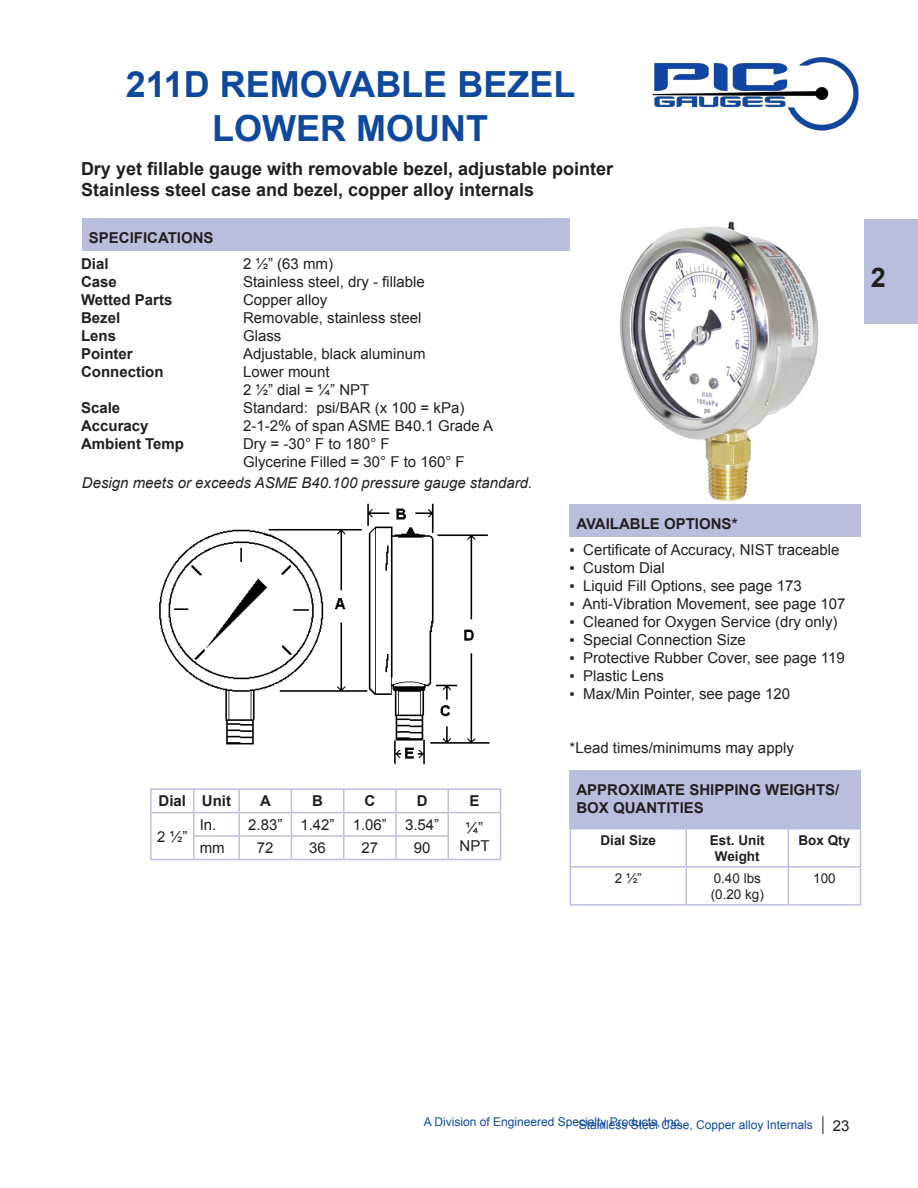
<style>
.page{position:relative;width:918px;height:1188px;background:#fff}
.page>*{position:absolute;margin:0;border:0;box-sizing:border-box;transform-origin:0 0}
.t1{font:700 36px "Arial";color:#0f499d}
.t2{font:700 27px "Arial";color:#231f20}
.t3{font:700 18px "Arial";color:#231f20}
.t4{font:15px "Arial";color:#231f20}
.t5{font:700 15px/18px "Arial";color:#231f20}
.t6{font:italic 15px "Arial";color:#231f20}
.t7{font:700 13.5px/16.2px "Arial";color:#231f20;text-align:center}
.t8{font:13.5px "Arial";color:#231f20}
.t9{font:12px "Arial";color:#0f499d}
</style>
<div class="page">
<img style="left:652px;top:57px;width:207px;height:74px">
<svg style="left:823px;top:1116px;width:1px;height:18px"></svg>
<div style="left:82px;top:219px;width:488px;height:32px;background:#babede"></div>
<div style="left:570px;top:505px;width:291px;height:32px;background:#babede"></div>
<div style="left:570px;top:770px;width:291px;height:58px;background:#babede"></div>
<img style="left:620px;top:221px;width:199px;height:281px">
<hr style="left:570px;top:828px;width:116px;height:2px;background:#babede">
<hr style="left:570px;top:830px;width:1px;height:36px;background:#babede">
<hr style="left:686px;top:828px;width:102px;height:2px;background:#babede">
<hr style="left:685px;top:830px;width:2px;height:36px;background:#babede">
<hr style="left:788px;top:828px;width:73px;height:2px;background:#babede">
<hr style="left:788px;top:830px;width:1px;height:36px;background:#babede">
<hr style="left:860px;top:830px;width:1px;height:36px;background:#babede">
<hr style="left:570px;top:866px;width:116px;height:2px;background:#babede">
<hr style="left:570px;top:868px;width:1px;height:36px;background:#babede">
<hr style="left:686px;top:866px;width:102px;height:2px;background:#babede">
<hr style="left:685px;top:868px;width:2px;height:36px;background:#babede">
<hr style="left:788px;top:866px;width:73px;height:2px;background:#babede">
<hr style="left:788px;top:868px;width:1px;height:36px;background:#babede">
<hr style="left:860px;top:868px;width:1px;height:36px;background:#babede">
<hr style="left:570px;top:904px;width:116px;height:2px;background:#babede">
<hr style="left:686px;top:904px;width:102px;height:2px;background:#babede">
<hr style="left:788px;top:904px;width:73px;height:2px;background:#babede">
<hr style="left:150px;top:788px;width:44px;height:2px;background:#babede">
<hr style="left:150px;top:790px;width:2px;height:22px;background:#babede">
<hr style="left:194px;top:788px;width:45px;height:2px;background:#babede">
<hr style="left:193px;top:790px;width:2px;height:22px;background:#babede">
<hr style="left:239px;top:788px;width:52px;height:2px;background:#babede">
<hr style="left:238px;top:790px;width:2px;height:22px;background:#babede">
<hr style="left:291px;top:788px;width:53px;height:2px;background:#babede">
<hr style="left:344px;top:788px;width:52px;height:2px;background:#babede">
<hr style="left:396px;top:788px;width:52px;height:2px;background:#babede">
<hr style="left:395px;top:790px;width:2px;height:22px;background:#babede">
<hr style="left:448px;top:788px;width:53px;height:2px;background:#babede">
<hr style="left:150px;top:812px;width:44px;height:1px;background:#babede">
<hr style="left:150px;top:813px;width:2px;height:23px;background:#babede">
<hr style="left:150px;top:836px;width:2px;height:23px;background:#babede">
<hr style="left:194px;top:812px;width:45px;height:1px;background:#babede">
<hr style="left:193px;top:813px;width:2px;height:22px;background:#babede">
<hr style="left:239px;top:812px;width:52px;height:1px;background:#babede">
<hr style="left:238px;top:813px;width:2px;height:22px;background:#babede">
<hr style="left:291px;top:812px;width:53px;height:1px;background:#babede">
<hr style="left:344px;top:812px;width:52px;height:1px;background:#babede">
<hr style="left:396px;top:812px;width:52px;height:1px;background:#babede">
<hr style="left:395px;top:813px;width:2px;height:22px;background:#babede">
<hr style="left:448px;top:812px;width:53px;height:1px;background:#babede">
<svg style="left:500px;top:790px;width:1px;height:69px"></svg>
<hr style="left:193px;top:835px;width:46px;height:2px;background:#babede">
<hr style="left:193px;top:837px;width:2px;height:22px;background:#babede">
<hr style="left:239px;top:835px;width:52px;height:2px;background:#babede">
<hr style="left:238px;top:837px;width:2px;height:22px;background:#babede">
<hr style="left:291px;top:835px;width:53px;height:2px;background:#babede">
<svg style="left:291px;top:790px;width:1px;height:69px"></svg>
<hr style="left:344px;top:835px;width:52px;height:2px;background:#babede">
<svg style="left:343px;top:790px;width:1px;height:69px"></svg>
<hr style="left:396px;top:835px;width:53px;height:2px;background:#babede">
<hr style="left:395px;top:837px;width:2px;height:22px;background:#babede">
<svg style="left:448px;top:790px;width:1px;height:69px"></svg>
<hr style="left:150px;top:859px;width:44px;height:1px;background:#babede">
<hr style="left:448px;top:859px;width:53px;height:1px;background:#babede">
<hr style="left:194px;top:859px;width:45px;height:1px;background:#babede">
<hr style="left:239px;top:859px;width:52px;height:1px;background:#babede">
<hr style="left:291px;top:859px;width:53px;height:1px;background:#babede">
<hr style="left:344px;top:859px;width:52px;height:1px;background:#babede">
<hr style="left:396px;top:859px;width:52px;height:1px;background:#babede">
<img style="left:159px;top:503px;width:331px;height:262px">
<div style="left:864px;top:219px;width:54px;height:105px;background:#babede"></div>
<p class="t1" style="left:126px;top:61px;width:451px">211D REMOVABLE BEZEL</p>
<p class="t1" style="left:212px;top:104px;width:277px">LOWER MOUNT</p>
<p class="t3" style="left:81px;top:156px;width:534px">Dry yet fillable gauge with removable bezel, adjustable pointer</p>
<p class="t3" style="left:81px;top:178px;width:455px">Stainless steel case and bezel, copper alloy internals</p>
<p class="t5" style="left:89px;top:230px;width:126px">SPECIFICATIONS</p>
<p class="t5" style="left:81px;top:255px;width:29px">Dial</p>
<p class="t4" style="left:243px;top:254px;width:92px">2 ½” (63 mm)</p>
<p class="t5" style="left:81px;top:273px;width:37px">Case</p>
<p class="t4" style="left:243px;top:272px;width:183px">Stainless steel, dry - fillable</p>
<p class="t5" style="left:81px;top:291px;width:93px">Wetted Parts</p>
<p class="t4" style="left:243px;top:290px;width:86px">Copper alloy</p>
<p class="t5" style="left:81px;top:309px;width:41px">Bezel</p>
<p class="t4" style="left:243px;top:308px;width:180px">Removable, stainless steel</p>
<p class="t5" style="left:81px;top:327px;width:37px">Lens</p>
<p class="t4" style="left:243px;top:326px;width:40px">Glass</p>
<p class="t5" style="left:81px;top:345px;width:53px">Pointer</p>
<p class="t4" style="left:243px;top:344px;width:184px">Adjustable, black aluminum</p>
<p class="t5" style="left:81px;top:363px;width:84px">Connection</p>
<p class="t4" style="left:243px;top:362px;width:88px">Lower mount</p>
<p class="t4" style="left:243px;top:380px;width:128px">2 ½” dial = ¼” NPT</p>
<p class="t5" style="left:81px;top:399px;width:41px">Scale</p>
<p class="t4" style="left:243px;top:398px;width:223px">Standard: psi/BAR (x 100 = kPa)</p>
<p class="t5" style="left:81px;top:417px;width:69px">Accuracy</p>
<p class="t4" style="left:243px;top:416px;width:252px">2-1-2% of span ASME B40.1 Grade A</p>
<p class="t5" style="left:81px;top:435px;width:105px">Ambient Temp</p>
<p class="t4" style="left:243px;top:434px;width:148px">Dry = -30° F to 180° F</p>
<p class="t4" style="left:243px;top:452px;width:223px">Glycerine Filled = 30° F to 160° F</p>
<p class="t6" style="left:82px;top:473px;width:452px">Design meets or exceeds ASME B40.100 pressure gauge standard.</p>
<p class="t5" style="left:159px;top:792px;width:29px">Dial</p>
<p class="t5" style="left:202px;top:792px;width:31px">Unit</p>
<p class="t5" style="left:260px;top:792px;width:12px">A</p>
<p class="t5" style="left:312px;top:792px;width:12px">B</p>
<p class="t5" style="left:364px;top:792px;width:12px">C</p>
<p class="t5" style="left:417px;top:792px;width:12px">D</p>
<p class="t5" style="left:469px;top:792px;width:12px">E</p>
<p class="t4" style="left:157px;top:826px;width:32px">2 ½”</p>
<p class="t4" style="left:200px;top:814px;width:18px">In.</p>
<p class="t4" style="left:248px;top:815px;width:36px">2.83”</p>
<p class="t4" style="left:300px;top:815px;width:36px">1.42”</p>
<p class="t4" style="left:353px;top:815px;width:36px">1.06”</p>
<p class="t4" style="left:405px;top:815px;width:36px">3.54”</p>
<p class="t4" style="left:466px;top:817px;width:19px">¼”</p>
<p class="t4" style="left:200px;top:838px;width:26px">mm</p>
<p class="t4" style="left:257px;top:838px;width:18px">72</p>
<p class="t4" style="left:309px;top:838px;width:18px">36</p>
<p class="t4" style="left:362px;top:838px;width:18px">27</p>
<p class="t4" style="left:414px;top:838px;width:18px">90</p>
<p class="t4" style="left:460px;top:835px;width:32px">NPT</p>
<p class="t5" style="left:576px;top:516px;width:163px">AVAILABLE OPTIONS*</p>
<p class="t4" style="left:570px;top:540px;width:271px">▪ Certificate of Accuracy, NIST traceable</p>
<p class="t4" style="left:570px;top:558px;width:97px">▪ Custom Dial</p>
<p class="t4" style="left:570px;top:576px;width:234px">▪ Liquid Fill Options, see page 173</p>
<p class="t4" style="left:570px;top:594px;width:278px">▪ Anti-Vibration Movement, see page 107</p>
<p class="t4" style="left:570px;top:612px;width:269px">▪ Cleaned for Oxygen Service (dry only)</p>
<p class="t4" style="left:570px;top:630px;width:178px">▪ Special Connection Size</p>
<p class="t4" style="left:570px;top:648px;width:277px">▪ Protective Rubber Cover, see page 119</p>
<p class="t4" style="left:570px;top:666px;width:96px">▪ Plastic Lens</p>
<p class="t4" style="left:570px;top:684px;width:222px">▪ Max/Min Pointer, see page 120</p>
<p class="t4" style="left:570px;top:738px;width:226px">*Lead times/minimums may apply</p>
<p class="t5" style="left:576px;top:781px;width:265px">APPROXIMATE SHIPPING WEIGHTS/<br>BOX QUANTITIES</p>
<p class="t7" style="left:601px;top:832px;width:57px">Dial Size</p>
<p class="t7" style="left:710px;top:832px;width:56px">Est. Unit<br>Weight</p>
<p class="t7" style="left:799px;top:832px;width:53px">Box Qty</p>
<p class="t8" style="left:615px;top:869px;width:29px">2 ½”</p>
<p class="t8" style="left:714px;top:869px;width:49px">0.40 lbs</p>
<p class="t8" style="left:711px;top:885px;width:55px">(0.20 kg)</p>
<p class="t8" style="left:813px;top:869px;width:24px">100</p>
<p class="t2" style="left:871px;top:260px;width:17px">2</p>
<p class="t9" style="left:424px;top:1114px;width:261px">A Division of Engineered Specialty Products, Inc.</p>
<p class="t4" style="left:833px;top:1116px;width:18px">23</p>
<p class="t9" style="left:579px;top:1117px;width:236px">Stainless Steel Case, Copper alloy Internals</p>
</div>
